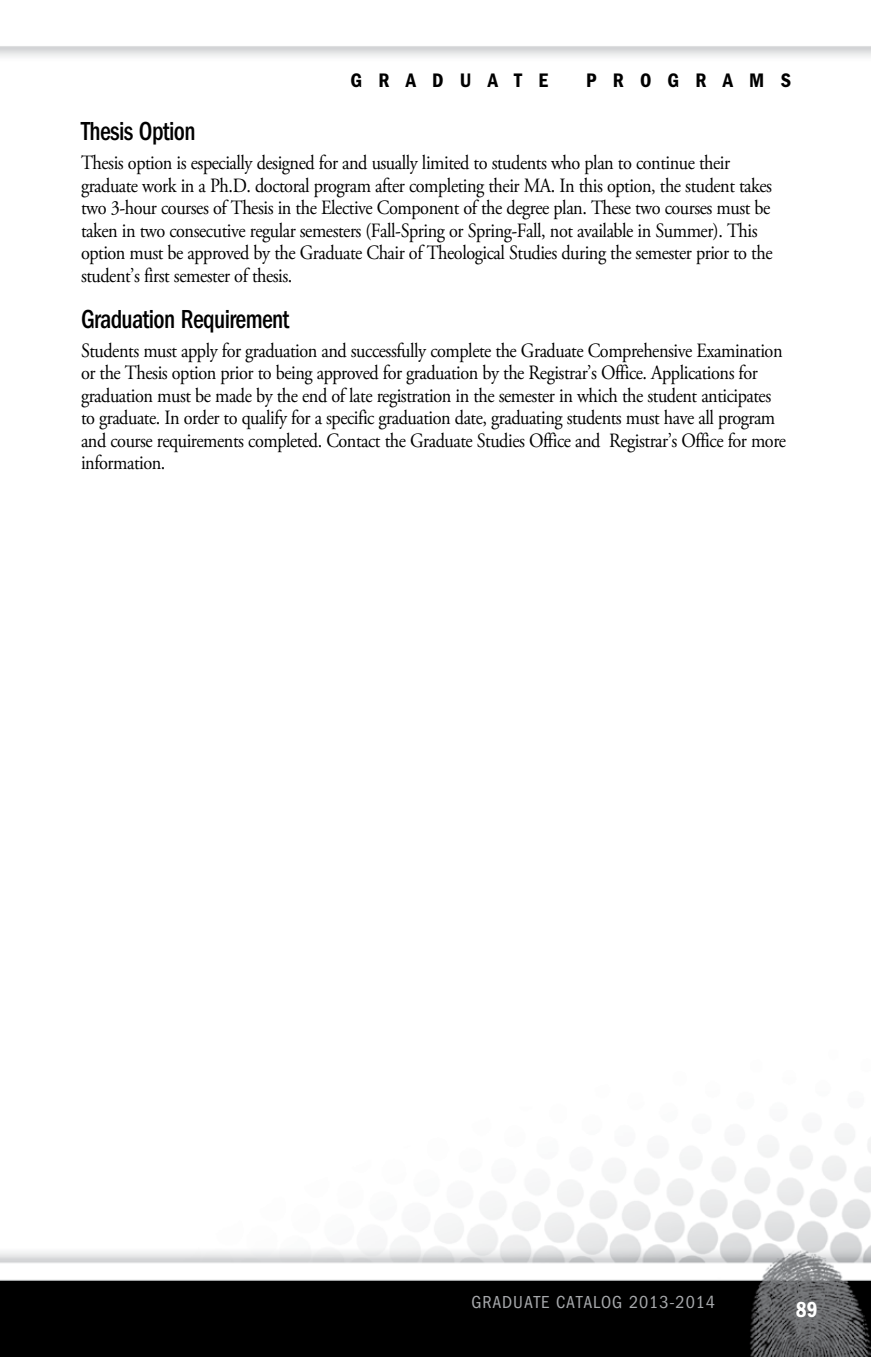
<style>
.page{position:relative;width:871px;height:1357px;background:#fff}
.page>*{position:absolute;margin:0;border:0;box-sizing:border-box;transform-origin:0 0}
.t1{font:500 condensed 27px "ITC Franklin Gothic Std";letter-spacing:-.025em;color:#000;scale:.9 1}
.t2{font:22.5px "ITC Franklin Gothic Std Dm Cd";color:#fff;scale:.95 1}
.t3{font:20.25px/22.5px "Adobe Garamond Pro";letter-spacing:-.025em;color:#000;scale:.9 1}
.t4{font:20.25px "ITC Franklin Gothic Std Dm Cd";letter-spacing:.8em;color:#000}
.t5{font:condensed 18px "ITC Franklin Gothic Std";letter-spacing:.05em;color:#a7a9ac}
</style>
<div class="page">
<img style="left:0;top:46px;width:871px;height:1311px">
<p class="t4" style="left:350px;top:69px;width:199px">GRADUATE</p>
<p class="t4" style="left:586px;top:69px;width:206px">PROGRAMS</p>
<h1 class="t1" style="left:81px;top:116px;width:129px">Thesis Option</h1>
<p class="t3" style="left:81px;top:152px;width:770px">Thesis option is especially designed for and usually limited to students who plan to continue their graduate work in a Ph.D. doctoral program after completing their MA. In this option, the student takes two 3-hour courses of Thesis in the Elective Component of the degree plan. These two courses must be taken in two consecutive regular semesters (Fall-Spring or Spring-Fall, not available in Summer). This option must be approved by the Graduate Chair of Theological Studies during the semester prior to the student’s first semester of thesis.</p>
<h1 class="t1" style="left:81px;top:303px;width:233px">Graduation Requirement</h1>
<p class="t3" style="left:81px;top:340px;width:785px">Students must apply for graduation and successfully complete the Graduate Comprehensive Examination or the Thesis option prior to being approved for graduation by the Registrar’s Office. Applications for graduation must be made by the end of late registration in the semester in which the student anticipates to graduate. In order to qualify for a specific graduation date, graduating students must have all program and course requirements completed. Contact the Graduate Studies Office and Registrar’s Office for more information.</p>
<p class="t5" style="left:471px;top:1292px;width:245px">GRADUATE CATALOG 2013-2014</p>
<p class="t2" style="left:796px;top:1296px;width:24px">89</p>
</div>
